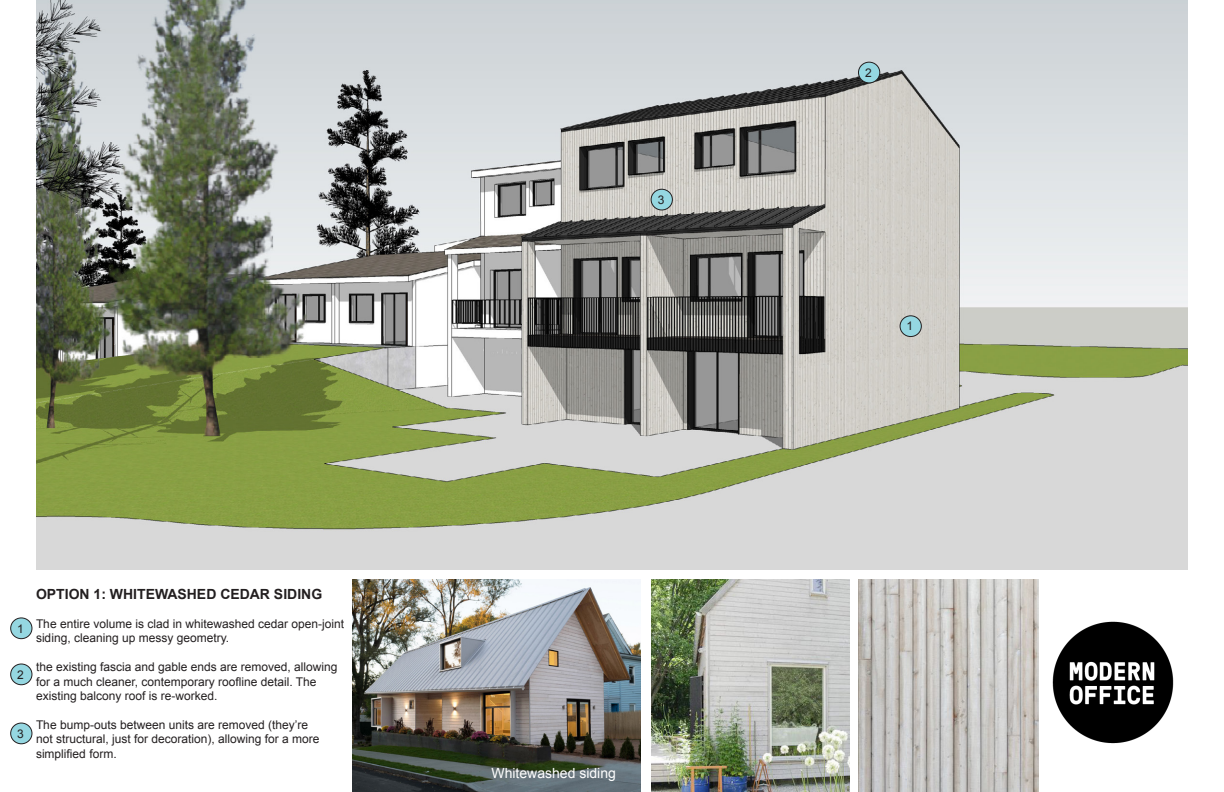
<style>
.page{position:relative;width:1224px;height:792px;background:#fff}
.page>*{position:absolute;margin:0;border:0;box-sizing:border-box;transform-origin:0 0}
.t1{font:700 14px "Arial";color:#231f20}
.t2{font:14px "Arial";color:#fff}
.t3{font:12px/14.4px "Arial";color:#231f20}
</style>
<div class="page">
<img style="left:36px;top:0;width:1152px;height:570px">
<img style="left:353px;top:579px;width:288px;height:213px">
<div style="left:11px;top:618px;width:21px;height:21px;background:#95d7e1;border-radius:50%"></div>
<div style="left:10px;top:618px;width:22px;height:21px;border:1px solid #231f20;border-radius:50%"></div>
<div style="left:11px;top:664px;width:21px;height:21px;background:#95d7e1;border-radius:50%"></div>
<div style="left:10px;top:664px;width:22px;height:21px;border:1px solid #231f20;border-radius:50%"></div>
<div style="left:11px;top:723px;width:21px;height:21px;background:#95d7e1;border-radius:50%"></div>
<div style="left:10px;top:723px;width:22px;height:21px;border:1px solid #231f20;border-radius:50%"></div>
<img style="left:1038px;top:608px;width:136px;height:149px">
<img style="left:858px;top:579px;width:180px;height:213px">
<div style="left:900px;top:316px;width:21px;height:21px;background:#95d7e1;border-radius:50%"></div>
<div style="left:900px;top:316px;width:22px;height:21px;border:1px solid #231f20;border-radius:50%"></div>
<div style="left:858px;top:62px;width:22px;height:21px;background:#95d7e1;border-radius:50%"></div>
<div style="left:858px;top:62px;width:22px;height:21px;border:1px solid #231f20;border-radius:50%"></div>
<div style="left:651px;top:189px;width:21px;height:21px;background:#95d7e1;border-radius:50%"></div>
<div style="left:651px;top:189px;width:22px;height:21px;border:1px solid #231f20;border-radius:50%"></div>
<img style="left:652px;top:579px;width:198px;height:213px">
<p class="t3" style="left:658px;top:193px;width:8px">3</p>
<p class="t3" style="left:17px;top:621px;width:8px">1</p>
<p class="t3" style="left:17px;top:667px;width:8px">2</p>
<p class="t3" style="left:17px;top:726px;width:8px">3</p>
<p class="t1" style="left:36px;top:585px;width:288px">OPTION 1: WHITEWASHED CEDAR SIDING</p>
<p class="t3" style="left:36px;top:617px;width:310px">The entire volume is clad in whitewashed cedar open-joint siding, cleaning up messy geometry.</p>
<p class="t3" style="left:36px;top:660px;width:303px">the existing fascia and gable ends are removed, allowing for a much cleaner, contemporary roofline detail. The existing balcony roof is re-worked.</p>
<p class="t3" style="left:36px;top:718px;width:285px">The bump-outs between units are removed (they’re not structural, just for decoration), allowing for a more simplified form.</p>
<p class="t2" style="left:492px;top:764px;width:126px">Whitewashed siding</p>
<p class="t3" style="left:865px;top:65px;width:8px">2</p>
<p class="t3" style="left:907px;top:319px;width:8px">1</p>
</div>
